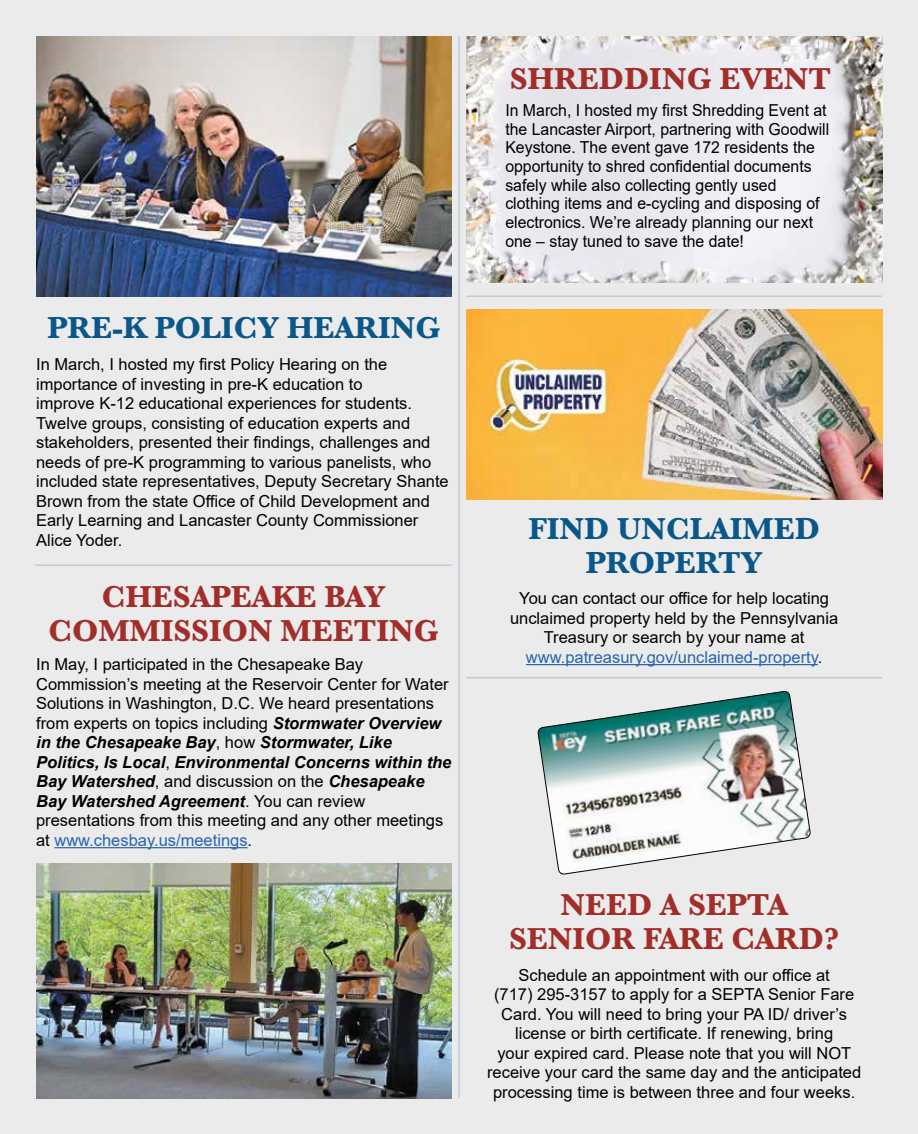
<style>
.page{position:relative;width:918px;height:1134px;background:#ebebec}
.page>*{position:absolute;margin:0;border:0;box-sizing:border-box;transform-origin:0 0}
.t1{font:700 31.5px/34px "Baskerville";color:#a22e2a;text-align:center}
.t2{font:700 31.5px/34px "Baskerville";color:#0a5789;text-align:center}
.t3{font:16.5px/19.5px "Arial";color:#000}
.t4{font:16.5px/18.8px "Arial";color:#000;scale:.96 1}
.s1{font-weight:700;font-style:italic}
.s2{color:#2864b0}
</style>
<div class="page">
<hr style="left:35px;top:564px;width:417px;height:2px;background:#beccdb">
<hr style="left:466px;top:296px;width:416px;height:1px;background:#beccdb">
<hr style="left:466px;top:677px;width:416px;height:1px;background:#beccdb">
<hr style="left:458px;top:36px;width:2px;height:1062px;background:#beccdb">
<img style="left:36px;top:863px;width:416px;height:235px">
<img style="left:36px;top:36px;width:416px;height:261px">
<hr style="left:54px;top:847px;width:194px;height:1px;background:#2864b0">
<img style="left:466px;top:36px;width:416px;height:247px">
<img style="left:466px;top:310px;width:416px;height:190px">
<hr style="left:526px;top:664px;width:292px;height:1px;background:#2864b0">
<img style="left:538px;top:691px;width:273px;height:183px">
<h1 class="t2" style="left:47px;top:312px;width:395px">PRE-K POLICY HEARING</h1>
<p class="t3" style="left:36px;top:354px;width:414px">In March, I hosted my first Policy Hearing on the importance of investing in pre-K education to<br>improve K-12 educational experiences for students.<br>Twelve groups, consisting of education experts and stakeholders, presented their findings, challenges and needs of pre-K programming to various panelists, who included state representatives, Deputy Secretary Shante Brown from the state Office of Child Development and Early Learning and Lancaster County Commissioner Alice Yoder.</p>
<h1 class="t1" style="left:49px;top:580px;width:392px">CHESAPEAKE BAY<br>COMMISSION MEETING</h1>
<p class="t3" style="left:36px;top:655px;width:417px">In May, I participated in the Chesapeake Bay Commission’s meeting at the Reservoir Center for Water Solutions in Washington, D.C. We heard presentations from experts on topics including <span class="s1">Stormwater Overview in the Chesapeake Bay</span>, how <span class="s1">Stormwater, Like Politics, Is Local</span>, <span class="s1">Environmental Concerns within the Bay Watershed</span>, and discussion on the <span class="s1">Chesapeake Bay Watershed Agreement</span>. You can review presentations from this meeting and any other meetings at <span class="s2">www.chesbay.us/meetings</span>.</p>
<h1 class="t1" style="left:510px;top:62px;width:323px">SHREDDING EVENT</h1>
<p class="t4" style="left:505px;top:101px;width:339px">In March, I hosted my first Shredding Event at the Lancaster Airport, partnering with Goodwill Keystone. The event gave 172 residents the opportunity to shred confidential documents safely while also collecting gently used clothing items and e-cycling and disposing of electronics. We’re already planning our next one – stay tuned to save the date!</p>
<h1 class="t2" style="left:528px;top:512px;width:293px">FIND UNCLAIMED<br>PROPERTY</h1>
<p class="t3" style="left:510px;top:589px;width:330px;text-align:center">You can contact our office for help locating unclaimed property held by the Pennsylvania Treasury or search by your name at <span class="s2">www.patreasury.gov/unclaimed-property</span>.</p>
<h1 class="t1" style="left:509px;top:888px;width:332px">NEED A SEPTA<br>SENIOR FARE CARD?</h1>
<p class="t3" style="left:487px;top:965px;width:376px;text-align:center">Schedule an appointment with our office at<br>(717) 295-3157 to apply for a SEPTA Senior Fare Card. You will need to bring your PA ID/ driver’s license or birth certificate. If renewing, bring<br>your expired card. Please note that you will NOT receive your card the same day and the anticipated processing time is between three and four weeks.</p>
</div>
